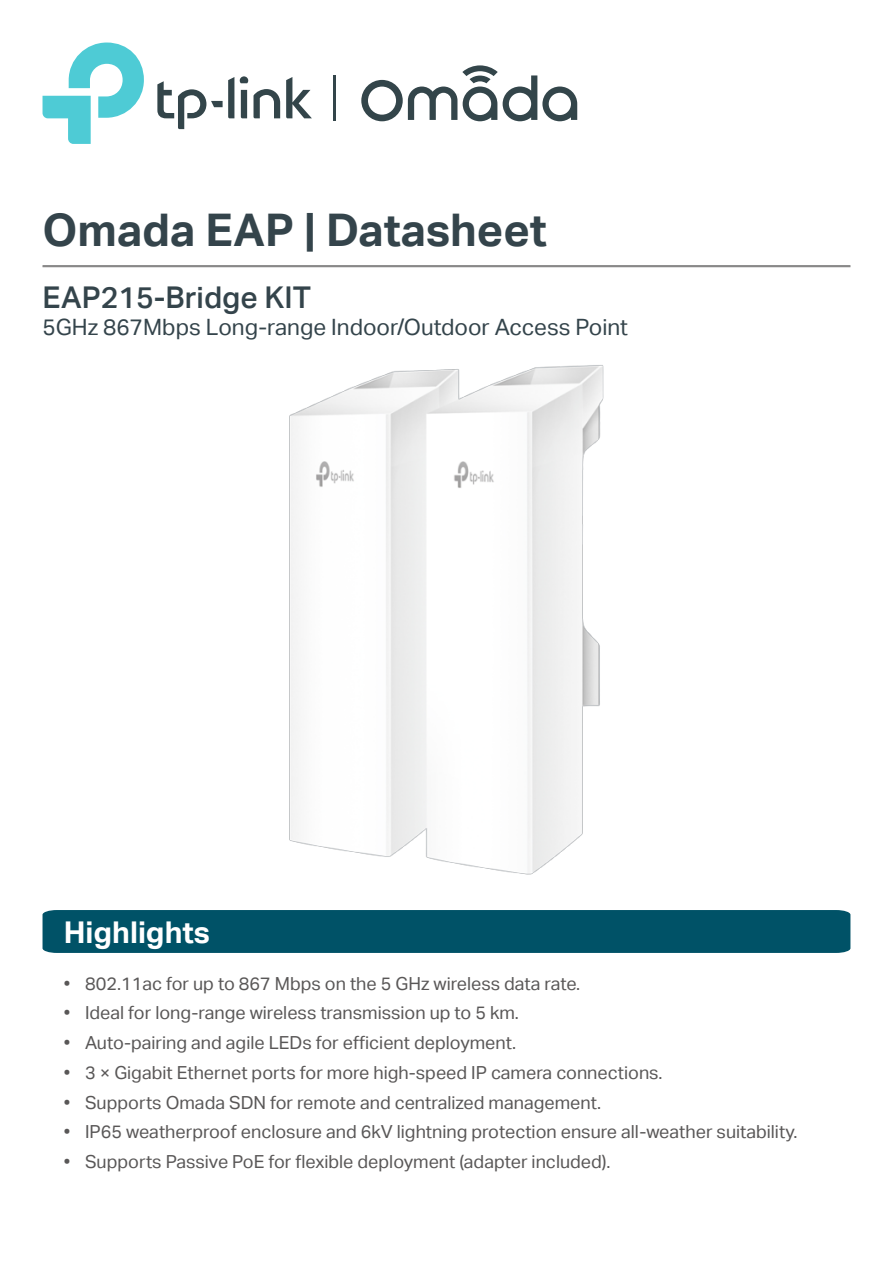
<style>
.page{position:relative;width:893px;height:1263px;background:#fff}
.page>*{position:absolute;margin:0;border:0;box-sizing:border-box;transform-origin:0 0}
.t1{font:45px "TP Link Aktiv Bold";color:#34444b}
.t2{font:30px "TP Link Aktiv Medium";color:#34444b}
.t3{font:30px "TP Link Aktiv Bold";color:#fff}
.t4{font:22.5px "TP Link Aktiv Regular";color:#34444b}
.t5{font:18px "TP Link Aktiv Regular";color:#595757}
</style>
<div class="page">
<div style="left:43px;top:910px;width:807px;height:43px;background:#005267"></div>
<img style="left:289px;top:365px;width:315px;height:510px">
<svg style="left:361px;top:65px;width:216px;height:56px"></svg>
<svg style="left:157px;top:76px;width:155px;height:53px"></svg>
<svg style="left:43px;top:43px;width:101px;height:101px"></svg>
<hr style="left:334px;top:75px;width:2px;height:45px;background:#33454a">
<hr style="left:43px;top:265px;width:807px;height:1px;background:#727171">
<hr style="left:43px;top:266px;width:807px;height:1px;background:#727171">
<h1 class="t1" style="left:43px;top:204px;width:506px">Omada EAP | Datasheet</h1>
<h2 class="t2" style="left:43px;top:280px;width:270px">EAP215-Bridge KIT</h2>
<p class="t4" style="left:43px;top:314px;width:587px">5GHz 867Mbps Long-range Indoor/Outdoor Access Point</p>
<h2 class="t3" style="left:64px;top:915px;width:148px">Highlights</h2>
<p class="t5" style="left:64px;top:973px;width:518px">• 802.11ac for up to 867 Mbps on the 5 GHz wireless data rate.</p>
<p class="t5" style="left:64px;top:1002px;width:457px">• Ideal for long-range wireless transmission up to 5 km.</p>
<p class="t5" style="left:64px;top:1032px;width:454px">• Auto-pairing and agile LEDs for efficient deployment.</p>
<p class="t5" style="left:64px;top:1062px;width:600px">• 3 × Gigabit Ethernet ports for more high-speed IP camera connections.</p>
<p class="t5" style="left:64px;top:1092px;width:539px">• Supports Omada SDN for remote and centralized management.</p>
<p class="t5" style="left:64px;top:1121px;width:735px">• IP65 weatherproof enclosure and 6kV lightning protection ensure all-weather suitability.</p>
<p class="t5" style="left:64px;top:1151px;width:548px">• Supports Passive PoE for flexible deployment (adapter included).</p>
</div>
